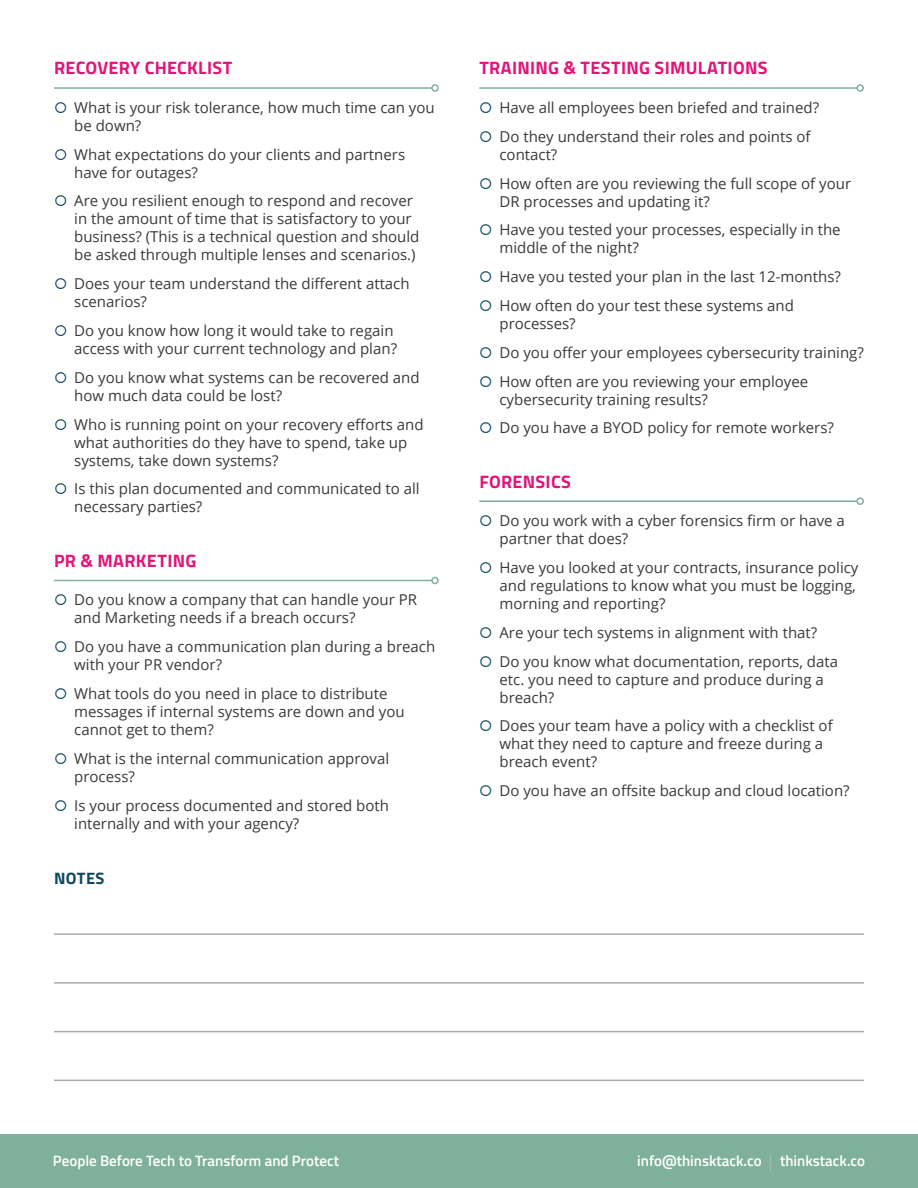
<style>
.page{position:relative;width:918px;height:1188px;background:#fff}
.page>*{position:absolute;margin:0;border:0;box-sizing:border-box;transform-origin:0 0}
.Approach_Solutions{font:700 18px "Titillium Web";letter-spacing:.015em;color:#e41479}
.Approach_Solutions-2{font:700 16.5px "Titillium Web";letter-spacing:.025em;color:#0b485f}
.t1{font:15px/18px "Open Sans";color:#383938}
.t2{font:600 15px "Titillium Web";color:#fff}
.s1{font-weight:400;font-size:19.05px;color:#a4c3b5}
</style>
<div class="page">
<div style="left:0;top:1134px;width:918px;height:54px;background:#7fb09c"></div>
<hr style="left:54px;top:933px;width:810px;height:2px;background:#aeaaa9">
<hr style="left:54px;top:982px;width:810px;height:2px;background:#aeaaa9">
<hr style="left:54px;top:1031px;width:810px;height:1px;background:#aeaaa9">
<hr style="left:54px;top:1080px;width:810px;height:1px;background:#aeaaa9">
<hr style="left:54px;top:87px;width:378px;height:2px;background:#7fb09c">
<div style="left:431px;top:84px;width:8px;height:8px;border:2px solid #7fb09c;border-radius:50%"></div>
<hr style="left:479px;top:87px;width:378px;height:2px;background:#7fb09c">
<div style="left:856px;top:84px;width:8px;height:8px;border:2px solid #7fb09c;border-radius:50%"></div>
<hr style="left:479px;top:500px;width:378px;height:2px;background:#7fb09c">
<div style="left:856px;top:497px;width:8px;height:8px;border:2px solid #7fb09c;border-radius:50%"></div>
<hr style="left:54px;top:580px;width:378px;height:1px;background:#7fb09c">
<div style="left:431px;top:577px;width:8px;height:7px;border:2px solid #7fb09c;border-radius:50%"></div>
<p class="Approach_Solutions" style="left:54px;top:54px;width:180px">RECOVERY CHECKLIST</p>
<p class="Approach_Solutions" style="left:479px;top:54px;width:290px">TRAINING &amp; TESTING SIMULATIONS</p>
<p class="t1" style="left:74px;top:98px;width:362px">What is your risk tolerance, how much time can you be down?</p>
<p class="t1" style="left:74px;top:145px;width:332px">What expectations do your clients and partners have for outages?</p>
<p class="t1" style="left:74px;top:191px;width:347px">Are you resilient enough to respond and recover in the amount of time that is satisfactory to your business? (This is a technical question and should be asked through multiple lenses and scenarios.)</p>
<p class="t1" style="left:74px;top:274px;width:337px">Does your team understand the different attach scenarios?</p>
<p class="t1" style="left:74px;top:321px;width:324px">Do you know how long it would take to regain access with your current technology and plan?</p>
<p class="t1" style="left:74px;top:368px;width:347px">Do you know what systems can be recovered and how much data could be lost?</p>
<p class="t1" style="left:74px;top:415px;width:351px">Who is running point on your recovery efforts and what authorities do they have to spend, take up systems, take down systems?</p>
<p class="t1" style="left:74px;top:479px;width:347px">Is this plan documented and communicated to all necessary parties?</p>
<p class="Approach_Solutions" style="left:54px;top:547px;width:144px">PR &amp; MARKETING</p>
<p class="t1" style="left:74px;top:591px;width:344px">Do you know a company that can handle your PR and Marketing needs if a breach occurs?</p>
<p class="t1" style="left:74px;top:637px;width:363px">Do you have a communication plan during a breach with your PR vendor?</p>
<p class="t1" style="left:74px;top:684px;width:332px">What tools do you need in place to distribute messages if internal systems are down and you cannot get to them?</p>
<p class="t1" style="left:74px;top:749px;width:317px">What is the internal communication approval process?</p>
<p class="t1" style="left:74px;top:796px;width:316px">Is your process documented and stored both internally and with your agency?</p>
<p class="Approach_Solutions-2" style="left:54px;top:866px;width:52px">NOTES</p>
<p class="t1" style="left:500px;top:98px;width:321px">Have all employees been briefed and trained?</p>
<p class="t1" style="left:500px;top:127px;width:313px">Do they understand their roles and points of contact?</p>
<p class="t1" style="left:500px;top:174px;width:353px">How often are you reviewing the full scope of your<br>DR processes and updating it?</p>
<p class="t1" style="left:500px;top:221px;width:343px">Have you tested your processes, especially in the middle of the night?</p>
<p class="t1" style="left:500px;top:267px;width:343px">Have you tested your plan in the last 12-months?</p>
<p class="t1" style="left:500px;top:296px;width:296px">How often do your test these systems and processes?</p>
<p class="t1" style="left:500px;top:343px;width:366px">Do you offer your employees cybersecurity training?</p>
<p class="t1" style="left:500px;top:372px;width:310px">How often are you reviewing your employee cybersecurity training results?</p>
<p class="t1" style="left:500px;top:419px;width:336px">Do you have a BYOD policy for remote workers?</p>
<p class="Approach_Solutions" style="left:479px;top:468px;width:93px">FORENSICS</p>
<p class="t1" style="left:500px;top:511px;width:347px">Do you work with a cyber forensics firm or have a partner that does?</p>
<p class="t1" style="left:500px;top:558px;width:361px">Have you looked at your contracts, insurance policy and regulations to know what you must be logging, morning and reporting?</p>
<p class="t1" style="left:500px;top:623px;width:319px">Are your tech systems in alignment with that?</p>
<p class="t1" style="left:500px;top:652px;width:340px">Do you know what documentation, reports, data etc. you need to capture and produce during a breach?</p>
<p class="t1" style="left:500px;top:717px;width:335px">Does your team have a policy with a checklist of what they need to capture and freeze during a breach event?</p>
<p class="t1" style="left:500px;top:781px;width:352px">Do you have an offsite backup and cloud location?</p>
<p class="t2" style="left:53px;top:1150px;width:288px">People Before Tech to Transform and Protect</p>
<p class="t2" style="left:637px;top:1150px;width:229px">info@thinsktack.co <span class="s1">|</span> thinkstack.co</p>
</div>
